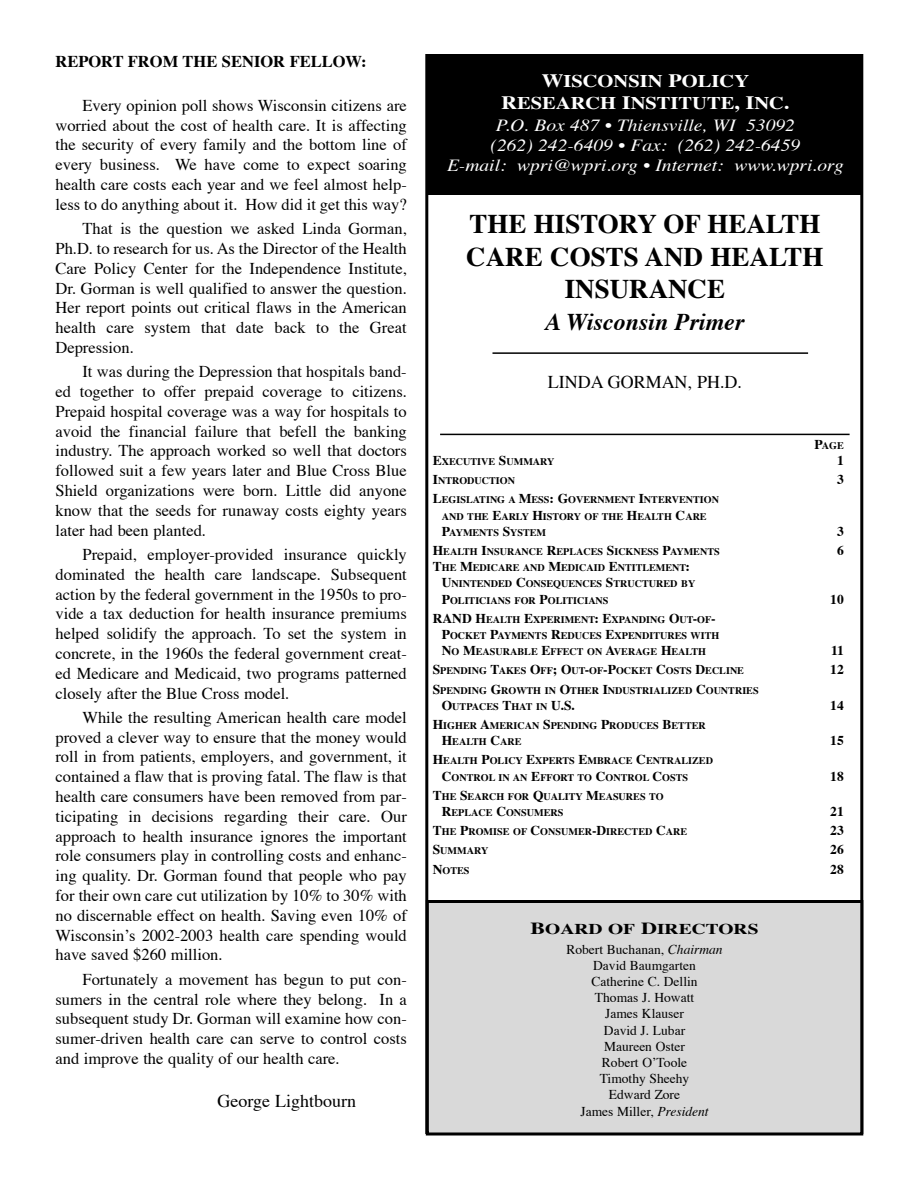
<style>
.page{position:relative;width:918px;height:1188px;background:#fff}
.page>*{position:absolute;margin:0;border:0;box-sizing:border-box;transform-origin:0 0}
.t1{font:700 27px/32.4px "Times";color:#000;text-align:center}
.t2{font:italic 700 24px "Times";color:#000}
.t3{font:18px "Times";color:#000}
.t4{font:700 17.85px/22.6px "Times";color:#fff;text-align:center;scale:1.15 1}
.t5{font:italic 16.95px/20.4px "Times";color:#fff;text-align:center;scale:1.15 1}
.t6{font:16.5px/19.8px "Times";color:#000;text-align:justify}
.t7{font:700 16.5px "Times";color:#000}
.t8{font:700 15px "Times";color:#000;scale:1.3 1}
.t9{font:13.5px/16.2px "Times";color:#000;text-align:center}
.t10{font:700 13.5px "Times";color:#000}
.t11{font:700 10.2px/16.2px "Times";color:#000}
.s1{font-size:18.9px}
.s2{font-size:13.5px}
.s3{font-size:16.95px}
.s4{font-style:italic}
</style>
<div class="page">
<div style="left:429px;top:903px;width:431px;height:229px;background:#d9d9d9"></div>
<div style="left:426px;top:900px;width:437px;height:236px;border:3px solid #000"></div>
<div style="left:428px;top:54px;width:435px;height:141px;background:#000"></div>
<hr style="left:440px;top:434px;width:410px;height:1px;background:#000">
<hr style="left:492px;top:352px;width:316px;height:2px;background:#000">
<p class="t7" style="left:56px;top:54px;width:313px">REPORT FROM THE SENIOR FELLOW:</p>
<p class="t6" style="left:56px;top:97px;width:353px;text-indent:27px">Every opinion poll shows Wisconsin citizens are worried about the cost of health care. It is affecting the security of every family and the bottom line of every business. We have come to expect soaring health care costs each year and we feel almost help&shy;less to do anything about it. How did it get this way?</p>
<p class="t6" style="left:56px;top:220px;width:353px;text-indent:27px">That is the question we asked Linda Gorman, Ph.D. to research for us. As the Director of the Health Care Policy Center for the Independence Institute, Dr. Gorman is well qualified to answer the question.<br>Her report points out critical flaws in the American health care system that date back to the Great Depression.</p>
<p class="t6" style="left:56px;top:363px;width:353px;text-indent:27px">It was during the Depression that hospitals band&shy;ed together to offer prepaid coverage to citizens.<br>Prepaid hospital coverage was a way for hospitals to avoid the financial failure that befell the banking industry. The approach worked so well that doctors followed suit a few years later and Blue Cross Blue Shield organizations were born. Little did anyone know that the seeds for runaway costs eighty years later had been planted.</p>
<p class="t6" style="left:56px;top:546px;width:353px;text-indent:27px">Prepaid, employer-provided insurance quickly dominated the health care landscape. Subsequent action by the federal government in the 1950s to pro&shy;vide a tax deduction for health insurance premiums helped solidify the approach. To set the system in concrete, in the 1960s the federal government creat&shy;ed Medicare and Medicaid, two programs patterned closely after the Blue Cross model.</p>
<p class="t6" style="left:56px;top:709px;width:353px;text-indent:27px">While the resulting American health care model proved a clever way to ensure that the money would roll in from patients, employers, and government, it contained a flaw that is proving fatal. The flaw is that health care consumers have been removed from par&shy;ticipating in decisions regarding their care. Our approach to health insurance ignores the important role consumers play in controlling costs and enhanc&shy;ing quality. Dr. Gorman found that people who pay for their own care cut utilization by 10% to 30% with no discernable effect on health. Saving even 10% of Wisconsin’s 2002-2003 health care spending would have saved $260 million.</p>
<p class="t6" style="left:56px;top:971px;width:353px;text-indent:27px">Fortunately a movement has begun to put con&shy;sumers in the central role where they belong. In a subsequent study Dr. Gorman will examine how con&shy;sumer-driven health care can serve to control costs and improve the quality of our health care.</p>
<p class="t3" style="left:218px;top:1094px;width:140px">George Lightbourn</p>
<p class="t4" style="left:501px;top:71px;width:252px"><span class="s1">W</span>ISCONSIN <span class="s1">P</span>OLICY<br><span class="s1">R</span>ESEARCH <span class="s1">I</span>NSTITUTE<span class="s1">, I</span>NC<span class="s1">.</span></p>
<p class="t5" style="left:447px;top:116px;width:346px">P.O. Box 487 • Thiensville, WI 53092<br>(262) 242-6409 • Fax: (262) 242-6459<br>E-mail: wpri@wpri.org • Internet: www.wpri.org</p>
<h1 class="t1" style="left:466px;top:210px;width:359px">THE HISTORY OF HEALTH<br>CARE COSTS AND HEALTH<br>INSURANCE</h1>
<h2 class="t2" style="left:546px;top:312px;width:200px">A Wisconsin Primer</h2>
<p class="t3" style="left:548px;top:375px;width:196px">LINDA GORMAN, PH.D.</p>
<p class="t11" style="left:814px;top:438px;width:31px"><span class="s2">P</span>AGE</p>
<p class="t11" style="left:433px;top:454px;width:123px"><span class="s2">E</span>XECUTIVE <span class="s2">S</span>UMMARY</p>
<p class="t10" style="left:837px;top:455px;width:8px">1</p>
<p class="t11" style="left:433px;top:473px;width:84px"><span class="s2">I</span>NTRODUCTION</p>
<p class="t10" style="left:837px;top:474px;width:8px">3</p>
<p class="t11" style="left:442px;top:493px;width:279px;text-indent:-9px"><span class="s2">L</span>EGISLATING A <span class="s2">M</span>ESS<span class="s2">: G</span>OVERNMENT <span class="s2">I</span>NTERVENTION<br>AND THE <span class="s2">E</span>ARLY <span class="s2">H</span>ISTORY OF THE <span class="s2">H</span>EALTH <span class="s2">C</span>ARE<br><span class="s2">P</span>AYMENTS <span class="s2">S</span>YSTEM</p>
<p class="t10" style="left:837px;top:526px;width:8px">3</p>
<p class="t11" style="left:433px;top:544px;width:288px"><span class="s2">H</span>EALTH <span class="s2">I</span>NSURANCE <span class="s2">R</span>EPLACES <span class="s2">S</span>ICKNESS <span class="s2">P</span>AYMENTS</p>
<p class="t10" style="left:837px;top:545px;width:8px">6</p>
<p class="t11" style="left:442px;top:560px;width:255px;text-indent:-9px"><span class="s2">T</span>HE <span class="s2">M</span>EDICARE AND <span class="s2">M</span>EDICAID <span class="s2">E</span>NTITLEMENT<span class="s2">:<br>U</span>NINTENDED <span class="s2">C</span>ONSEQUENCES <span class="s2">S</span>TRUCTURED BY<br><span class="s2">P</span>OLITICIANS FOR <span class="s2">P</span>OLITICIANS</p>
<p class="t10" style="left:830px;top:593px;width:15px">10</p>
<p class="t11" style="left:442px;top:612px;width:279px;text-indent:-9px"><span class="s2">RAND H</span>EALTH <span class="s2">E</span>XPERIMENT<span class="s2">: E</span>XPANDING <span class="s2">O</span>UT<span class="s2">-</span>OF<span class="s2">-<br>P</span>OCKET <span class="s2">P</span>AYMENTS <span class="s2">R</span>EDUCES <span class="s2">E</span>XPENDITURES WITH<br><span class="s2">N</span>O <span class="s2">M</span>EASURABLE <span class="s2">E</span>FFECT ON <span class="s2">A</span>VERAGE <span class="s2">H</span>EALTH</p>
<p class="t10" style="left:831px;top:645px;width:14px">11</p>
<p class="t11" style="left:433px;top:664px;width:313px"><span class="s2">S</span>PENDING <span class="s2">T</span>AKES <span class="s2">O</span>FF<span class="s2">; O</span>UT<span class="s2">-</span>OF<span class="s2">-P</span>OCKET <span class="s2">C</span>OSTS <span class="s2">D</span>ECLINE</p>
<p class="t10" style="left:830px;top:664px;width:15px">12</p>
<p class="t11" style="left:442px;top:683px;width:318px;text-indent:-9px"><span class="s2">S</span>PENDING <span class="s2">G</span>ROWTH IN <span class="s2">O</span>THER <span class="s2">I</span>NDUSTRIALIZED <span class="s2">C</span>OUNTRIES<br><span class="s2">O</span>UTPACES <span class="s2">T</span>HAT IN <span class="s2">U.S.</span></p>
<p class="t10" style="left:830px;top:700px;width:15px">14</p>
<p class="t11" style="left:442px;top:718px;width:266px;text-indent:-9px"><span class="s2">H</span>IGHER <span class="s2">A</span>MERICAN <span class="s2">S</span>PENDING <span class="s2">P</span>RODUCES <span class="s2">B</span>ETTER<br><span class="s2">H</span>EALTH <span class="s2">C</span>ARE</p>
<p class="t11" style="left:442px;top:754px;width:273px;text-indent:-9px"><span class="s2">H</span>EALTH <span class="s2">P</span>OLICY <span class="s2">E</span>XPERTS <span class="s2">E</span>MBRACE <span class="s2">C</span>ENTRALIZED<br><span class="s2">C</span>ONTROL IN AN <span class="s2">E</span>FFORT TO <span class="s2">C</span>ONTROL <span class="s2">C</span>OSTS</p>
<p class="t11" style="left:442px;top:789px;width:223px;text-indent:-9px"><span class="s2">T</span>HE <span class="s2">S</span>EARCH FOR <span class="s2">Q</span>UALITY <span class="s2">M</span>EASURES TO<br><span class="s2">R</span>EPLACE <span class="s2">C</span>ONSUMERS</p>
<p class="t10" style="left:830px;top:735px;width:15px">15</p>
<p class="t10" style="left:830px;top:770px;width:15px">18</p>
<p class="t10" style="left:830px;top:806px;width:15px">21</p>
<p class="t11" style="left:433px;top:824px;width:256px"><span class="s2">T</span>HE <span class="s2">P</span>ROMISE OF <span class="s2">C</span>ONSUMER<span class="s2">-D</span>IRECTED <span class="s2">C</span>ARE</p>
<p class="t10" style="left:830px;top:825px;width:15px">23</p>
<p class="t11" style="left:433px;top:844px;width:57px"><span class="s2">S</span>UMMARY</p>
<p class="t10" style="left:830px;top:844px;width:15px">26</p>
<p class="t11" style="left:433px;top:863px;width:38px"><span class="s2">N</span>OTES</p>
<p class="t10" style="left:830px;top:863px;width:15px">28</p>
<p class="t8" style="left:531px;top:922px;width:177px"><span class="s3">B</span>OARD OF <span class="s3">D</span>IRECTORS</p>
<p class="t9" style="left:566px;top:942px;width:158px">Robert Buchanan, <span class="s4">Chairman<br></span>David Baumgarten<br>Catherine C. Dellin<br>Thomas J. Howatt<br>James Klauser<br>David J. Lubar<br>Maureen Oster<br>Robert O’Toole<br>Timothy Sheehy<br>Edward Zore<br>James Miller, <span class="s4">President</span></p>
</div>
